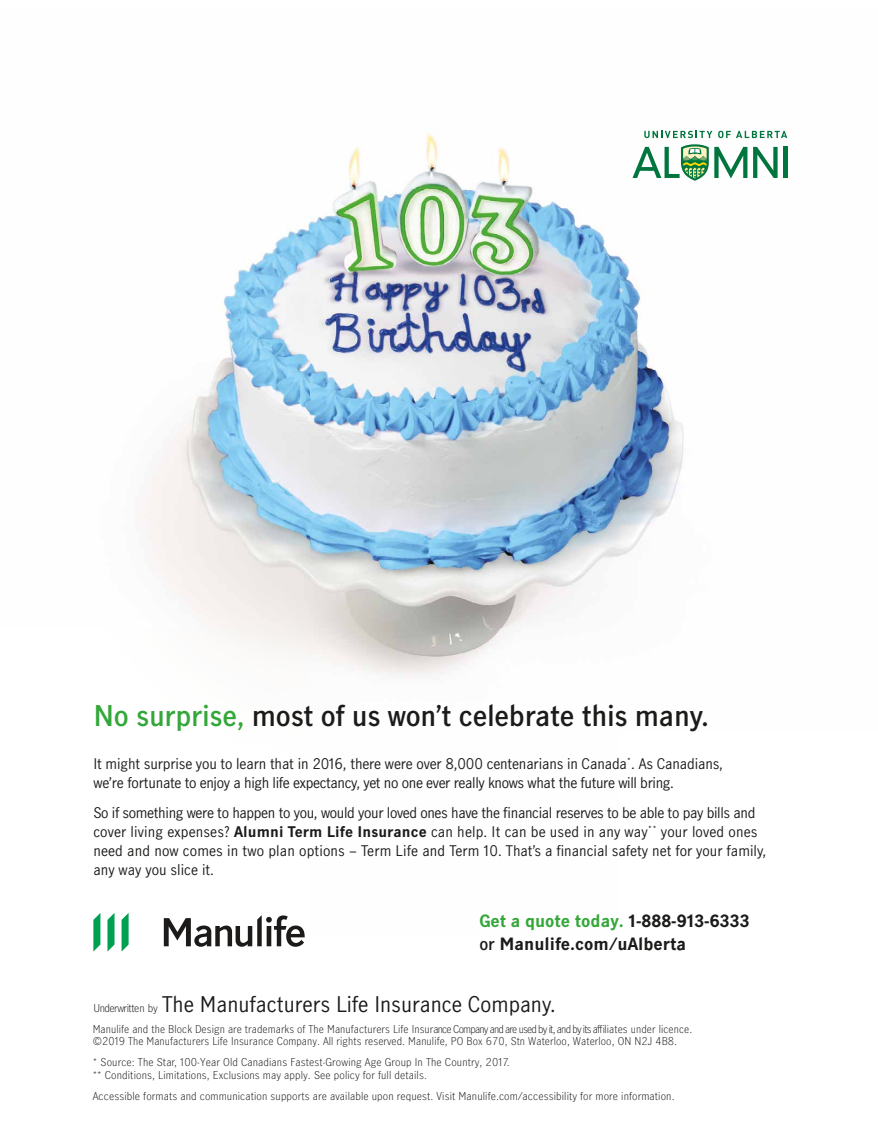
<style>
.page{position:relative;width:878px;height:1148px;background:#fff}
.page>*{position:absolute;margin:0;border:0;box-sizing:border-box;transform-origin:0 0}
.t1{font:600 26.85px "Manulife JH Sans";letter-spacing:-.01em;color:#1c1b1a}
.t2{font:20.4px "Manulife JH Sans";color:#1c1b1a}
.t3{font:700 16.05px/23.1px "Manulife JH Sans";color:#1c1b1a}
.t4{font:13.8px/18.9px "Manulife JH Sans";letter-spacing:-.01em;color:#1c1b1a}
.t5{font:300 10.2px/12.1px "Manulife JH Sans";letter-spacing:.01em;color:#1c1b1a}
.s1{color:#34a73a}
.s2{font-weight:700}
.s3{font-weight:600}
.s4{font-style:inherit}
.s5{font-weight:300;font-size:10.2px}
</style>
<div class="page">
<img style="left:93px;top:130px;width:695px;height:822px">
<svg style="left:164px;top:915px;width:140px;height:31px"></svg>
<svg style="left:121px;top:912px;width:8px;height:39px"></svg>
<svg style="left:107px;top:912px;width:7px;height:39px"></svg>
<svg style="left:93px;top:912px;width:7px;height:39px"></svg>
<svg style="left:714px;top:147px;width:33px;height:31px"></svg>
<svg style="left:753px;top:147px;width:24px;height:31px"></svg>
<hr style="left:783px;top:147px;width:4px;height:31px;background:#00753e">
<svg style="left:644px;top:131px;width:68px;height:7px"></svg>
<svg style="left:718px;top:131px;width:12px;height:7px"></svg>
<svg style="left:736px;top:131px;width:51px;height:7px"></svg>
<svg style="left:632px;top:144px;width:76px;height:37px"></svg>
<h1 class="t1" style="left:93px;top:696px;width:617px"><span class="s1">No surprise,</span> most of us won’t celebrate this many.</h1>
<h3 class="t4" style="left:93px;top:753px;width:631px">It might surprise you to learn that in 2016, there were over 8,000 centenarians in Canada<sup>*</sup>. As Canadians, we’re fortunate to enjoy a high life expectancy, yet no one ever really knows what the future will bring.</h3>
<p class="t4" style="left:93px;top:802px;width:674px">So if something were to happen to you, would your loved ones have the -nancial reserves to be able to pay bills and cover living expenses? <span class="s2">Alumni Term Life Insurance</span> can help. It can be used in any way<sup>**</sup> your loved ones need and now comes in two plan options – Term Life and Term 10. That’s a -nancial safety net for your family, any way you slice it.</p>
<h3 class="t3" style="left:479px;top:908px;width:271px"><span class="s1">Get a quote today.</span> 1-888-913-6333 <span class="s3">or</span> Manulife.com/<span class="s4">uAlberta</span></h3>
<h2 class="t2" style="left:93px;top:989px;width:464px"><span class="s5">Underwritten by</span> The Manufacturers Life Insurance Company.</h2>
<p class="t5" style="left:93px;top:1022px;width:601px">Manulife and the Block Design are trademarks of The Manufacturers Life Insurance Company andareusedby it, andby its affiliates under licence. ©2019 The Manufacturers Life Insurance Company. All rights reserved. Manulife, PO Box 670, Stn Waterloo, Waterloo, ON N2J 4B8.</p>
<p class="t5" style="left:93px;top:1054px;width:418px;line-height:13.8px">* Source: The Star, 100-Year Old Canadians Fastest-Growing Age Group In The Country, 2017. ** Conditions, Limitations, Exclusions may apply. See policy for full details.</p>
<p class="t5" style="left:93px;top:1089px;width:583px">Accessible formats and communication supports are available upon request. Visit Manulife.com/accessibility for more information.</p>
</div>
